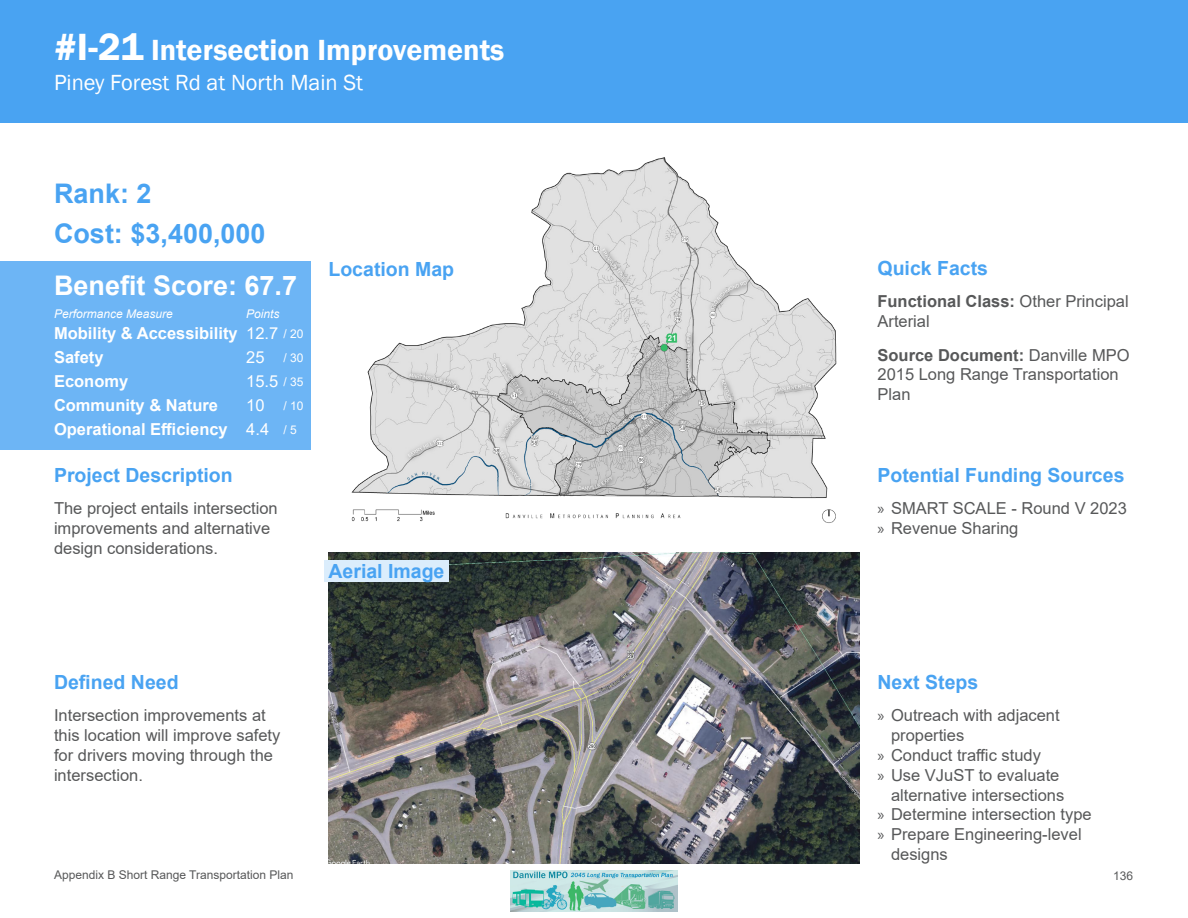
<style>
.page{position:relative;width:1188px;height:918px;background:#fff}
.page>*{position:absolute;margin:0;border:0;box-sizing:border-box;transform-origin:0 0}
.t1{font:600 30px "Franklin Gothic";color:#fff}
.Quick_Facts{font:700 27px "Arial";color:#49a3f2}
.Quick_Facts-2{font:700 27px "Arial";color:#fff}
.Location{font:22.5px "Franklin Gothic";color:#fff}
.Quick_Facts-3{font:700 19.5px "Arial";color:#49a3f2}
.Quick_Facts-4{font:16.5px/19.8px "Arial";color:#575859}
.Quick_Facts-5{font:700 16.5px "Arial";color:#fff}
.Quick_Facts-6{font:16.5px "Arial";color:#fff}
.t2{font:12px "Arial";color:#575859}
.Quick_Facts-7{font:italic 12px "Arial";color:#fff}
.Quick_Facts-8{font:12px "Arial";color:#fff}
.s1{font-size:39px}
.s2{font-weight:700}
.s3{font-family:"Myriad Pro"}
</style>
<div class="page">
<img style="left:511px;top:871px;width:166px;height:41px">
<img style="left:329px;top:122px;width:530px;height:401px">
<div style="left:0;top:261px;width:310px;height:189px;background:#6db5f5"></div>
<div style="left:0;top:0;width:1188px;height:122px;background:#49a3f2"></div>
<img style="left:329px;top:552px;width:531px;height:312px">
<div style="left:325px;top:561px;width:124px;height:21px;background:#dbedfc"></div>
<p class="t1" style="left:54px;top:32px;width:452px"><span class="s1">#I-21</span> Intersection Improvements</p>
<p class="Location" style="left:54px;top:69px;width:311px">Piney Forest Rd at North Main St</p>
<p class="Quick_Facts" style="left:54px;top:175px;width:99px">Rank: 2</p>
<p class="Quick_Facts" style="left:54px;top:214px;width:213px">Cost: $3,400,000</p>
<p class="Quick_Facts-2" style="left:54px;top:267px;width:245px">Benefit Score: 67.7</p>
<p class="Quick_Facts-7" style="left:54px;top:306px;width:120px">Performance Measure</p>
<p class="Quick_Facts-7" style="left:246px;top:306px;width:35px">Points</p>
<p class="Quick_Facts-5" style="left:54px;top:322px;width:185px">Mobility &amp; Accessibility</p>
<p class="Quick_Facts-5" style="left:54px;top:346px;width:51px">Safety</p>
<p class="Quick_Facts-5" style="left:54px;top:370px;width:76px">Economy</p>
<p class="Quick_Facts-5" style="left:54px;top:394px;width:166px">Community &amp; Nature</p>
<p class="Quick_Facts-5" style="left:54px;top:418px;width:175px">Operational Efficiency</p>
<p class="Quick_Facts-6" style="left:246px;top:322px;width:34px">12.7</p>
<p class="Quick_Facts-6" style="left:246px;top:346px;width:20px">25</p>
<p class="Quick_Facts-6" style="left:246px;top:370px;width:34px">15.5</p>
<p class="Quick_Facts-6" style="left:246px;top:394px;width:20px">10</p>
<p class="Quick_Facts-6" style="left:246px;top:418px;width:24px">4.4</p>
<p class="Quick_Facts-8" style="left:284px;top:325px;width:22px">/ 20</p>
<p class="Quick_Facts-8" style="left:284px;top:349px;width:22px">/ 30</p>
<p class="Quick_Facts-8" style="left:284px;top:373px;width:22px">/ 35</p>
<p class="Quick_Facts-8" style="left:284px;top:397px;width:22px">/ 10</p>
<p class="Quick_Facts-8" style="left:284px;top:421px;width:15px">/ 5</p>
<p class="Quick_Facts-3" style="left:54px;top:462px;width:180px">Project Description</p>
<p class="Quick_Facts-3" style="left:329px;top:255px;width:127px">Location Map</p>
<p class="Quick_Facts-3" style="left:878px;top:255px;width:112px">Quick Facts</p>
<p class="Quick_Facts-4" style="left:878px;top:292px;width:253px"><span class="s2">Functional Class:</span> Other Principal<br>Arterial</p>
<p class="Quick_Facts-4" style="left:878px;top:345px;width:254px"><span class="s2">Source Document:</span> Danville MPO<br>2015 Long Range Transportation<br>Plan</p>
<p class="Quick_Facts-3" style="left:878px;top:462px;width:249px">Potential Funding Sources</p>
<p class="Quick_Facts-4" style="left:54px;top:499px;width:225px">The project entails intersection improvements and alternative design considerations.</p>
<p class="Quick_Facts-4" style="left:878px;top:499px;width:251px"><span class="s3">»</span> SMART SCALE - Round V 2023</p>
<p class="Quick_Facts-4" style="left:878px;top:518px;width:142px"><span class="s3">»</span> Revenue Sharing</p>
<p class="Quick_Facts-3" style="left:54px;top:669px;width:126px">Defined Need</p>
<p class="Quick_Facts-4" style="left:54px;top:706px;width:228px">Intersection improvements at this location will improve safety for drivers moving through the intersection.</p>
<p class="Quick_Facts-3" style="left:329px;top:557px;width:117px">Aerial Image</p>
<p class="Quick_Facts-3" style="left:878px;top:669px;width:102px">Next Steps</p>
<p class="Quick_Facts-4" style="left:891px;top:706px;width:170px;text-indent:-14px"><span class="s3">»</span> Outreach with adjacent properties</p>
<p class="Quick_Facts-4" style="left:878px;top:745px;width:165px"><span class="s3">»</span> Conduct traffic study</p>
<p class="Quick_Facts-4" style="left:878px;top:765px;width:188px;text-align:right"><span class="s3">»</span> Use VJuST to evaluate alternative intersections</p>
<p class="Quick_Facts-4" style="left:878px;top:805px;width:216px"><span class="s3">»</span> Determine intersection type</p>
<p class="Quick_Facts-4" style="left:891px;top:824px;width:192px;text-indent:-14px"><span class="s3">»</span> Prepare Engineering-level designs</p>
<p class="t2" style="left:54px;top:867px;width:241px">Appendix B Short Range Transportation Plan</p>
<p class="t2" style="left:1113px;top:867px;width:22px">136</p>
</div>
